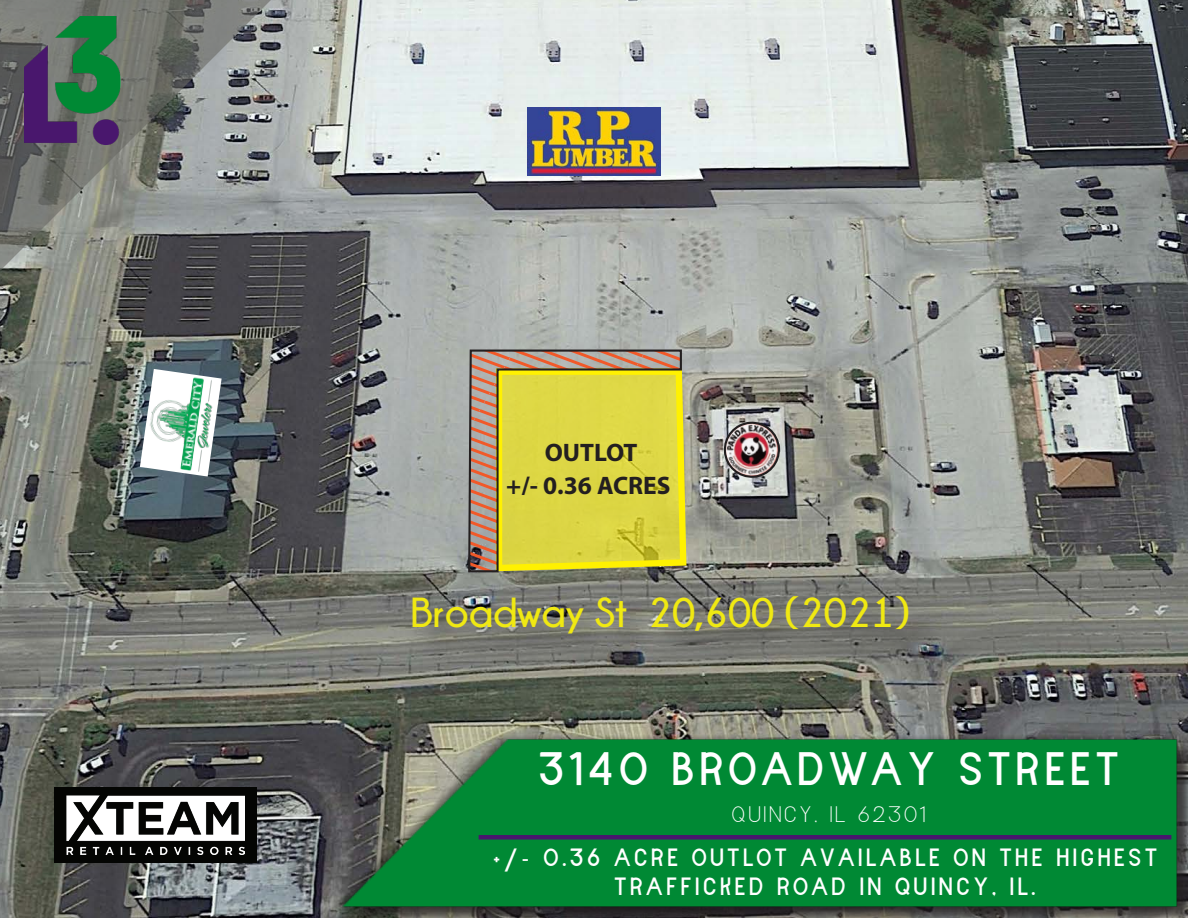
<style>
.page{position:relative;width:1188px;height:918px;background:#fff}
.page>*{position:absolute;margin:0;border:0;box-sizing:border-box;transform-origin:0 0}
.t1{font:45px "Narrenschiff";letter-spacing:.12em;color:#fff}
.t2{font:700 41.85px "Champagne&Limousines";color:#f0e912}
.t3{font:700 25.35px/32.8px "Myriad Pro";color:#231f20;text-align:center}
.t4{font:24px/28.5px "Narrenschiff";letter-spacing:.15em;color:#fff;text-align:center}
.t5{font:300 21.6px "Narrenschiff";letter-spacing:.11em;color:#fff;scale:1.11 1}
</style>
<div class="page">
<img style="left:0;top:1px;width:1188px;height:917px">
<img style="left:528px;top:108px;width:132px;height:68px">
<img style="left:722px;top:420px;width:59px;height:60px">
<svg style="left:140px;top:369px;width:82px;height:108px"></svg>
<img style="left:144px;top:369px;width:75px;height:104px">
<svg style="left:493px;top:365px;width:197px;height:209px;background:#b0ae7d"></svg>
<svg style="left:467px;top:348px;width:216px;height:225px;background:#cfc352"></svg>
<img style="left:394px;top:574px;width:573px;height:108px">
<svg style="left:0;top:0;width:289px;height:281px;background:#7c7e7c"></svg>
<img style="left:25px;top:16px;width:100px;height:129px">
<div style="left:339px;top:740px;width:849px;height:178px;background:#231f20;opacity:.75"></div>
<img style="left:328px;top:736px;width:850px;height:175px">
<div style="left:479px;top:835px;width:692px;height:5px;background:#49176d"></div>
<div style="left:54px;top:787px;width:202px;height:76px;background:#040503"></div>
<img style="left:66px;top:795px;width:178px;height:59px">
<p class="t3" style="left:506px;top:435px;width:166px">OUTLOT<br>+/- 0.36 ACRES</p>
<p class="t2" style="left:411px;top:589px;width:501px">Broadway St 20,600 (2021)</p>
<p class="t1" style="left:539px;top:742px;width:581px">3140 BROADWAY STREET</p>
<p class="t5" style="left:731px;top:801px;width:177px">QUINCY, IL 62301</p>
<p class="t4" style="left:493px;top:843px;width:665px">+/- 0.36 ACRE OUTLOT AVAILABLE ON THE HIGHEST<br>TRAFFICKED ROAD IN QUINCY, IL.</p>
</div>
